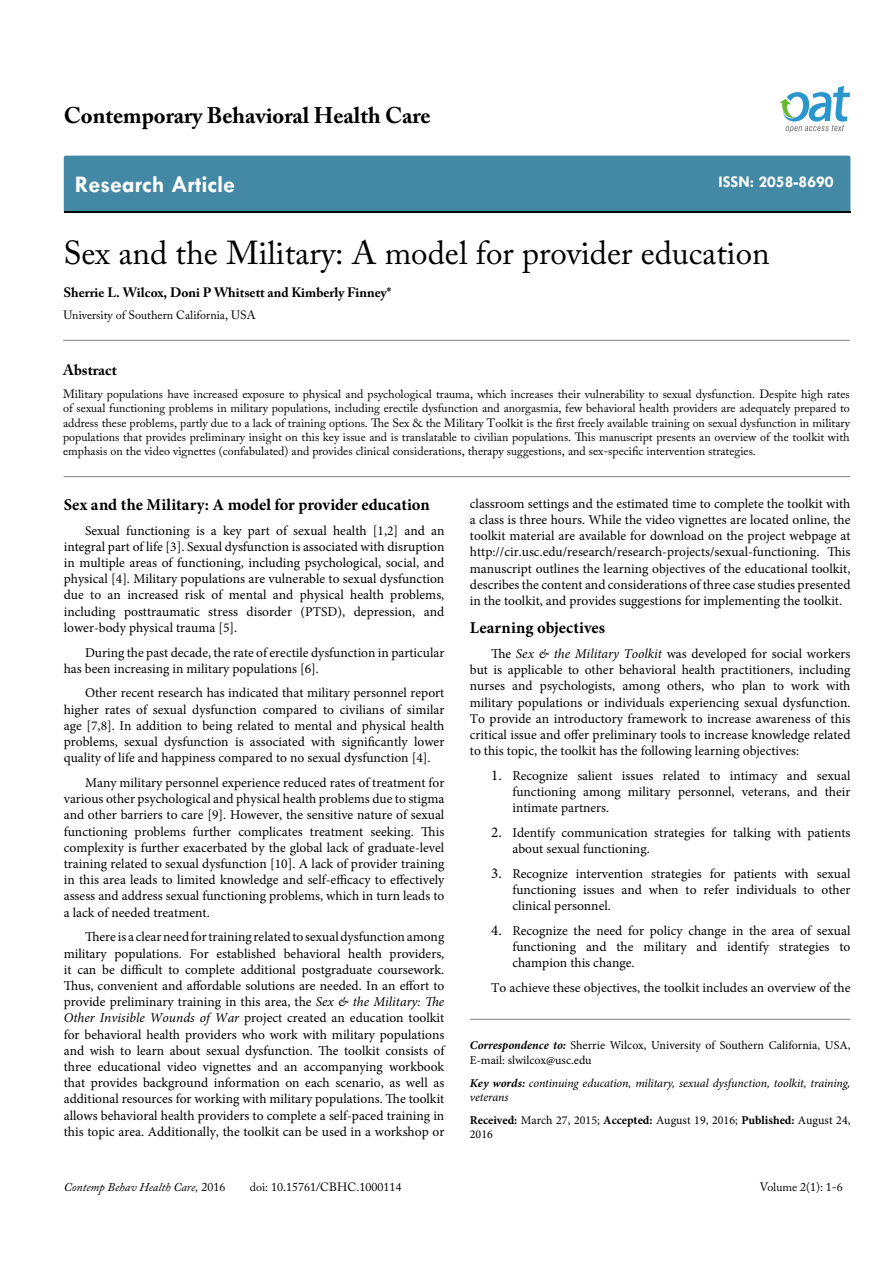
<style>
.page{position:relative;width:893px;height:1263px;background:#fff}
.page>*{position:absolute;margin:0;border:0;box-sizing:border-box;transform-origin:0 0}
.t1{font:33px "Adobe Caslon Pro";color:#000}
.t2{font:700 24px "Tw Cen";color:#fff}
.t3{font:700 22.5px "Adobe Caslon Pro";color:#000}
.t4{font:700 16.5px "Minion Pro";color:#000}
.t5{font:700 16.5px "Tw Cen";color:#fff}
.t6{font:700 15px "Adobe Caslon Pro";color:#000}
.t7{font:13.5px/16.2px "Minion Pro";color:#000;text-align:justify}
.t8{font:700 13.5px "Adobe Caslon Pro";color:#000}
.t9{font:12px/14.4px "Adobe Caslon Pro";color:#000;text-align:justify}
.t10{font:12px/14.4px "Minion Pro";color:#000}
.t11{font:italic 12px/14.4px "Minion Pro";letter-spacing:-.01em;color:#000}
.t12{font:italic 12px "Adobe Caslon Pro";color:#000}
.s1{font-style:italic}
.s2{font-size:15px}
.s3{font-weight:700;font-style:italic}
.s4{font-weight:700}
.s5{font-style:normal}
</style>
<div class="page">
<div style="left:64px;top:156px;width:786px;height:56px;background:#4389a5"></div>
<svg style="left:779px;top:86px;width:71px;height:47px"></svg>
<hr style="left:63px;top:340px;width:787px;height:1px;background:#808285">
<hr style="left:64px;top:476px;width:786px;height:1px;background:#808285">
<hr style="left:470px;top:1019px;width:380px;height:1px;background:#808285">
<h3 class="t3" style="left:64px;top:102px;width:368px">Contemporary Behavioral Health Care</h3>
<h2 class="t2" style="left:75px;top:170px;width:162px">Research Article</h2>
<p class="t5" style="left:718px;top:172px;width:117px">ISSN: 2058-8690</p>
<h1 class="t1" style="left:63px;top:233px;width:708px">Sex and the Military: A model for provider education</h1>
<p class="t8" style="left:63px;top:284px;width:329px">Sherrie L. Wilcox, Doni P Whitsett and Kimberly Finney*</p>
<p class="t9" style="left:63px;top:308px;width:194px">University of Southern California, USA</p>
<p class="t6" style="left:63px;top:361px;width:55px">Abstract</p>
<p class="t9" style="left:63px;top:386px;width:788px">Military populations have increased exposure to physical and psychological trauma, which increases their vulnerability to sexual dysfunction. Despite high rates of sexual functioning problems in military populations, including erectile dysfunction and anorgasmia, few behavioral health providers are adequately prepared to address these problems, partly due to a lack of training options. The Sex &amp; the Military Toolkit is the first freely available training on sexual dysfunction in military populations that provides preliminary insight on this key issue and is translatable to civilian populations. This manuscript presents an overview of the toolkit with emphasis on the video vignettes (confabulated) and provides clinical considerations, therapy suggestions, and sex-specific intervention strategies.</p>
<p class="t4" style="left:64px;top:493px;width:367px">Sex and the Military: A model for provider education</p>
<p class="t7" style="left:64px;top:522px;width:382px;text-indent:21px">Sexual functioning is a key part of sexual health [1,2] and an integral part of life [3]. Sexual dysfunction is associated with disruption in multiple areas of functioning, including psychological, social, and physical [4]. Military populations are vulnerable to sexual dysfunction due to an increased risk of mental and physical health problems, including posttraumatic stress disorder (PTSD), depression, and lower-body physical trauma [5].</p>
<p class="t7" style="left:64px;top:644px;width:382px;text-indent:21px">During the past decade, the rate of erectile dysfunction in particular has been increasing in military populations [6].</p>
<p class="t7" style="left:64px;top:685px;width:382px;text-indent:21px">Other recent research has indicated that military personnel report higher rates of sexual dysfunction compared to civilians of similar age [7,8]. In addition to being related to mental and physical health problems, sexual dysfunction is associated with significantly lower quality of life and happiness compared to no sexual dysfunction [4].</p>
<p class="t7" style="left:64px;top:775px;width:382px;text-indent:21px">Many military personnel experience reduced rates of treatment for various other psychological and physical health problems due to stigma and other barriers to care [9]. However, the sensitive nature of sexual functioning problems further complicates treatment seeking. This complexity is further exacerbated by the global lack of graduate-level training related to sexual dysfunction [10]. A lack of provider training in this area leads to limited knowledge and self-efficacy to effectively assess and address sexual functioning problems, which in turn leads to a lack of needed treatment.</p>
<p class="t7" style="left:64px;top:929px;width:382px;text-indent:21px">There is a clear need for training related to sexual dysfunction among military populations. For established behavioral health providers, it can be difficult to complete additional postgraduate coursework.<br>Thus, convenient and affordable solutions are needed. In an effort to provide preliminary training in this area, the <span class="s1">Sex &amp; the Military: The Other Invisible Wounds of War</span> project created an education toolkit for behavioral health providers who work with military populations and wish to learn about sexual dysfunction. The toolkit consists of three educational video vignettes and an accompanying workbook that provides background information on each scenario, as well as additional resources for working with military populations. The toolkit allows behavioral health providers to complete a self-paced training in this topic area. Additionally, the toolkit can be used in a workshop or</p>
<p class="t7" style="left:470px;top:495px;width:382px">classroom settings and the estimated time to complete the toolkit with a class is three hours. While the video vignettes are located online, the toolkit material are available for download on the project webpage at http://cir.usc.edu/research/research-projects/sexual-functioning. This manuscript outlines the learning objectives of the educational toolkit, describes the content and considerations of three case studies presented in the toolkit, and provides suggestions for implementing the toolkit.</p>
<p class="t4" style="left:470px;top:616px;width:137px">Learning objectives</p>
<p class="t7" style="left:470px;top:646px;width:382px;text-indent:21px">The <span class="s1">Sex &amp; the Military Toolkit</span> was developed for social workers but is applicable to other behavioral health practitioners, including nurses and psychologists, among others, who plan to work with military populations or individuals experiencing sexual dysfunction.<br>To provide an introductory framework to increase awareness of this critical issue and offer preliminary tools to increase knowledge related to this topic, the toolkit has the following learning objectives:</p>
<p class="t7" style="left:512px;top:767px;width:340px;text-indent:-21px"><span class="s2">1.</span> Recognize salient issues related to intimacy and sexual functioning among military personnel, veterans, and their intimate partners.</p>
<p class="t7" style="left:512px;top:825px;width:340px;text-indent:-21px"><span class="s2">2.</span> Identify communication strategies for talking with patients about sexual functioning.</p>
<p class="t7" style="left:512px;top:865px;width:340px;text-indent:-21px"><span class="s2">3.</span> Recognize intervention strategies for patients with sexual functioning issues and when to refer individuals to other clinical personnel.</p>
<p class="t7" style="left:512px;top:923px;width:340px;text-indent:-21px"><span class="s2">4.</span> Recognize the need for policy change in the area of sexual functioning and the military and identify strategies to champion this change.</p>
<p class="t7" style="left:491px;top:980px;width:361px">To achieve these objectives, the toolkit includes an overview of the</p>
<p class="t10" style="left:470px;top:1038px;width:382px"><span class="s3">Correspondence to:</span> Sherrie Wilcox, University of Southern California, USA,<br>E-mail: slwilcox@usc.edu</p>
<p class="t11" style="left:470px;top:1075px;width:382px"><span class="s4">Key words:</span> continuing education, military, sexual dysfunction, toolkit, training, veterans</p>
<p class="t10" style="left:470px;top:1113px;width:382px"><span class="s4">Received:</span> March 27, 2015; <span class="s4">Accepted:</span> August 19, 2016; <span class="s4">Published:</span> August 24,<br>2016</p>
<p class="t12" style="left:64px;top:1180px;width:163px">Contemp Behav Health Care, <span class="s5">2016</span></p>
<p class="t9" style="left:250px;top:1180px;width:153px">doi: 10.15761/CBHC.1000114</p>
<p class="t9" style="left:760px;top:1180px;width:84px">Volume 2(1): 1-6</p>
</div>
